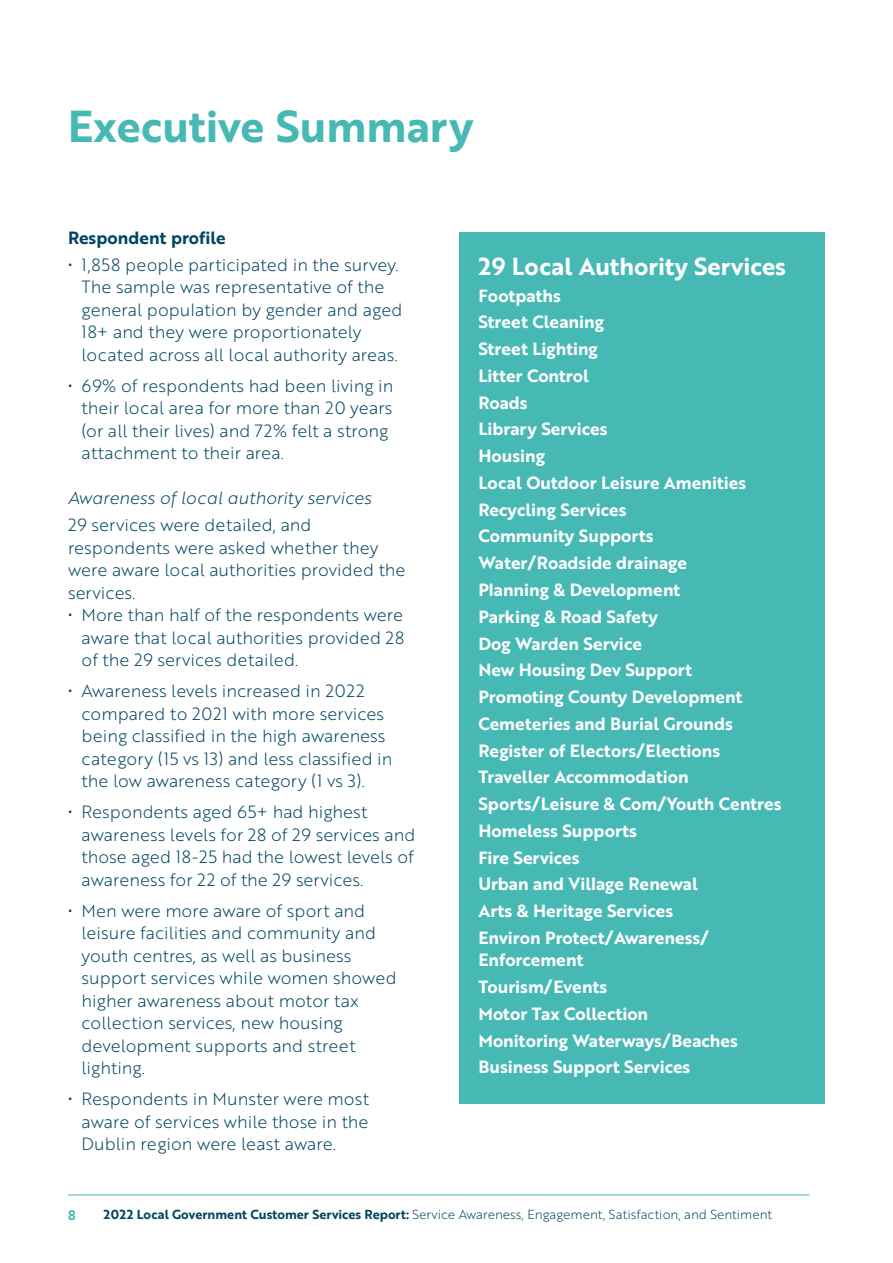
<style>
.page{position:relative;width:893px;height:1263px;background:#fff}
.page>*{position:absolute;margin:0;border:0;box-sizing:border-box;transform-origin:0 0}
.t1{font:43.5px "Brother 1816 Bold";color:#47b9b4}
.t2{font:24px "Brother 1816 Bold";color:#fff}
.t3{font:17.25px/22.5px "Brother 1816 Light";color:#004760}
.t4{font:17.25px/26.7px "Brother 1816 Bold";color:#fff}
.t5{font:17.25px "Brother 1816 Light Italic";color:#004760}
.t6{font:17.25px "Brother 1816 Bold";color:#004760}
.t7{font:13.5px "Brother 1816 Bold";color:#47b9b4}
.t8{font:12.75px "Brother 1816 Light";color:#004760}
.s1{font-family:"Brother 1816 Bold"}
</style>
<div class="page">
<hr style="left:68px;top:1194px;width:741px;height:1px;background:#47b9b4">
<div style="left:459px;top:232px;width:366px;height:871px;background:#47b9b4"></div>
<h1 class="t1" style="left:68px;top:93px;width:407px">Executive Summary</h1>
<p class="t6" style="left:68px;top:225px;width:159px">Respondent profile</p>
<p class="t3" style="left:82px;top:253px;width:323px;text-indent:-14px">• 1,858 people participated in the survey.<br>The sample was representative of the general population by gender and aged 18+ and they were proportionately located across all local authority areas.</p>
<p class="t3" style="left:82px;top:374px;width:313px;text-indent:-14px">• 69% of respondents had been living in their local area for more than 20 years (or all their lives) and 72% felt a strong attachment to their area.</p>
<p class="t5" style="left:68px;top:486px;width:305px">Awareness of local authority services</p>
<p class="t3" style="left:68px;top:513px;width:339px">29 services were detailed, and respondents were asked whether they were aware local authorities provided the services.</p>
<p class="t3" style="left:82px;top:603px;width:324px;text-align:justify;text-indent:-14px">• More than half of the respondents were aware that local authorities provided 28 of the 29 services detailed.</p>
<p class="t3" style="left:82px;top:679px;width:312px;text-indent:-14px">• Awareness levels increased in 2022 compared to 2021 with more services being classified in the high awareness category (15 vs 13) and less classified in the low awareness category (1 vs 3).</p>
<p class="t3" style="left:82px;top:800px;width:335px;text-indent:-14px">• Respondents aged 65+ had highest awareness levels for 28 of 29 services and those aged 18-25 had the lowest levels of awareness for 22 of the 29 services.</p>
<p class="t3" style="left:82px;top:898px;width:317px;text-indent:-14px">• Men were more aware of sport and leisure facilities and community and youth centres, as well as business support services while women showed higher awareness about motor tax collection services, new housing development supports and street lighting.</p>
<p class="t3" style="left:82px;top:1087px;width:289px;text-align:justify;text-indent:-14px">• Respondents in Munster were most aware of services while those in the Dublin region were least aware.</p>
<h2 class="t2" style="left:478px;top:248px;width:309px">29 Local Authority Services</h2>
<p class="t4" style="left:478px;top:281px;width:305px">Footpaths<br>Street Cleaning<br>Street Lighting<br>Litter Control<br>Roads<br>Library Services<br>Housing<br>Local Outdoor Leisure Amenities<br>Recycling Services<br>Community Supports<br>Water/Roadside drainage<br>Planning &amp; Development<br>Parking &amp; Road Safety<br>Dog Warden Service<br>New Housing Dev Support<br>Promoting County Development<br>Cemeteries and Burial Grounds<br>Register of Electors/Elections<br>Traveller Accommodation<br>Sports/Leisure &amp; Com/Youth Centres<br>Homeless Supports<br>Fire Services<br>Urban and Village Renewal<br>Arts &amp; Heritage Services<br>Environ Protect/Awareness/</p>
<p class="t4" style="left:478px;top:946px;width:261px">Enforcement<br>Tourism/Events<br>Motor Tax Collection<br>Monitoring Waterways/Beaches<br>Business Support Services</p>
<p class="t7" style="left:68px;top:1204px;width:9px">8</p>
<p class="t8" style="left:103px;top:1205px;width:670px"><span class="s1">2022 Local Government Customer Services Report:</span> Service Awareness, Engagement, Satisfaction, and Sentiment</p>
</div>
